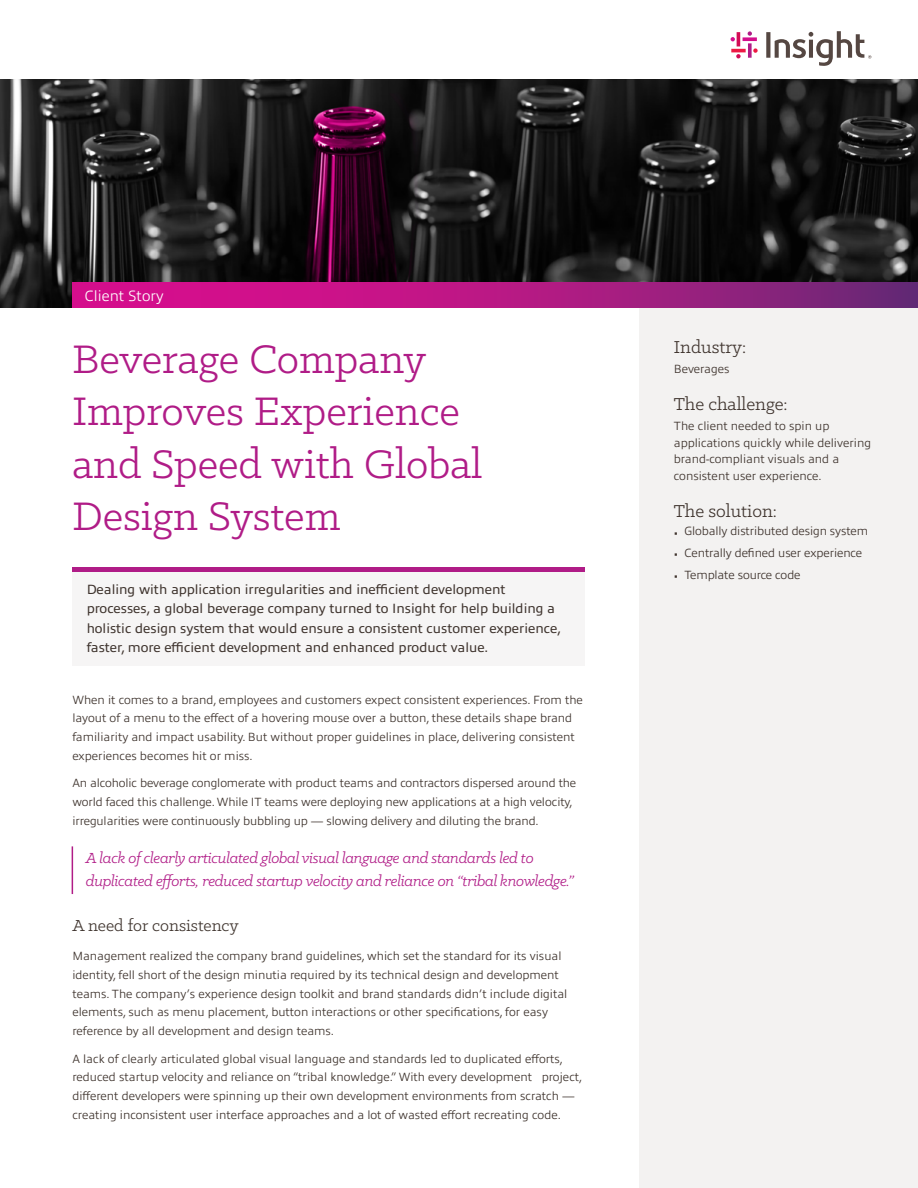
<style>
.page{position:relative;width:918px;height:1188px;background:#fff}
.page>*{position:absolute;margin:0;border:0;box-sizing:border-box;transform-origin:0 0}
.t1{font:45px/52.5px "Klinic Slab";color:#b01c87}
.t2{font:19.5px "Klinic Slab";color:#3e332d}
.t3{font:18px "Klinic Slab";color:#3e332d}
.t4{font:italic 16.5px/22.5px "Klinic Slab";letter-spacing:-.02em;color:#b01c87}
.t5{font:300 15px "Allumi Pro";color:#fff}
.t6{font:13.5px/19.5px "Allumi Pro";color:#3e332d}
.t7{font:300 12px/18.8px "Allumi Pro";color:#3e332d}
.s1{font-weight:200;font-size:13.5px}
</style>
<div class="page">
<div style="left:72px;top:571px;width:513px;height:95px;background:#f6f5f5"></div>
<hr style="left:72px;top:567px;width:513px;height:4px;background:#b01c87">
<img style="left:0;top:80px;width:918px;height:227px">
<div style="left:639px;top:301px;width:279px;height:887px;background:#f3f2f1"></div>
<svg style="left:72px;top:283px;width:846px;height:24px;background:#af1983"></svg>
<hr style="left:72px;top:846px;width:1px;height:48px;background:#b01c87">
<svg style="left:748px;top:43px;width:4px;height:15px"></svg>
<svg style="left:748px;top:31px;width:4px;height:5px"></svg>
<hr style="left:737px;top:32px;width:3px;height:14px;background:#d30b55">
<svg style="left:736px;top:54px;width:5px;height:4px"></svg>
<svg style="left:743px;top:37px;width:14px;height:4px"></svg>
<svg style="left:731px;top:37px;width:4px;height:4px"></svg>
<hr style="left:731px;top:49px;width:15px;height:3px;background:#ed1944">
<svg style="left:753px;top:48px;width:5px;height:5px"></svg>
<svg style="left:766px;top:31px;width:105px;height:35px"></svg>
<p class="t5" style="left:85px;top:284px;width:80px">Client Story</p>
<h1 class="t1" style="left:72px;top:331px;width:412px">Beverage Company<br>Improves Experience and Speed with Global<br>Design System</h1>
<p class="t6" style="left:87px;top:578px;width:476px">Dealing with application irregularities and inefficient development processes, a global beverage company turned to Insight for help building a holistic design system that would ensure a consistent customer experience, faster, more efficient development and enhanced product value.</p>
<p class="t7" style="left:72px;top:689px;width:512px">When it comes to a brand, employees and customers expect consistent experiences. From the layout of a menu to the effect of a hovering mouse over a button, these details shape brand familiarity and impact usability. But without proper guidelines in place, delivering consistent experiences becomes hit or miss.</p>
<p class="t7" style="left:72px;top:773px;width:505px">An alcoholic beverage conglomerate with product teams and contractors dispersed around the world faced this challenge. While IT teams were deploying new applications at a high velocity, irregularities were continuously bubbling up — slowing delivery and diluting the brand.</p>
<h3 class="t4" style="left:86px;top:846px;width:490px">A lack of clearly articulated global visual language and standards led to duplicated efforts, reduced startup velocity and reliance on “tribal knowledge.”</h3>
<h3 class="t3" style="left:72px;top:914px;width:168px">A need for consistency</h3>
<p class="t7" style="left:72px;top:946px;width:496px">Management realized the company brand guidelines, which set the standard for its visual identity, fell short of the design minutia required by its technical design and development teams. The company’s experience design toolkit and brand standards didn’t include digital elements, such as menu placement, button interactions or other specifications, for easy reference by all development and design teams.</p>
<p class="t7" style="left:72px;top:1048px;width:512px">A lack of clearly articulated global visual language and standards led to duplicated efforts, reduced startup velocity and reliance on “tribal knowledge.” With every development project, different developers were spinning up their own development environments from scratch — creating inconsistent user interface approaches and a lot of wasted effort recreating code.</p>
<h2 class="t2" style="left:674px;top:335px;width:74px">Industry:</h2>
<p class="t7" style="left:674px;top:359px;width:57px">Beverages</p>
<h2 class="t2" style="left:674px;top:392px;width:115px">The challenge:</h2>
<p class="t7" style="left:674px;top:417px;width:199px;line-height:16.5px">The client needed to spin up applications quickly while delivering brand-compliant visuals and a consistent user experience.</p>
<h2 class="t2" style="left:674px;top:498px;width:104px">The solution:</h2>
<p class="t7" style="left:674px;top:521px;width:196px"><span class="s1">•</span> Globally distributed design system</p>
<p class="t7" style="left:674px;top:543px;width:190px"><span class="s1">•</span> Centrally defined user experience</p>
<p class="t7" style="left:674px;top:564px;width:128px"><span class="s1">•</span> Template source code</p>
</div>
